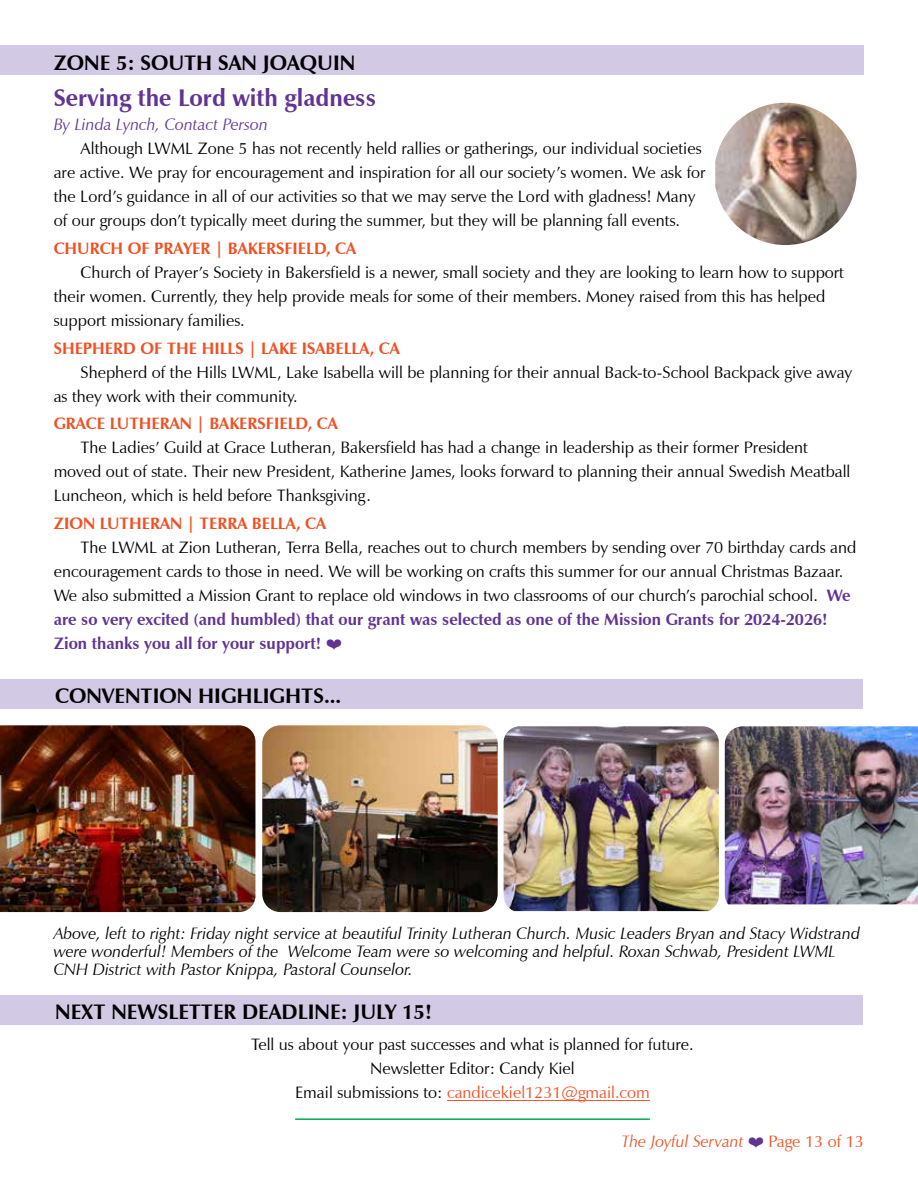
<style>
.page{position:relative;width:918px;height:1188px;background:#fff}
.page>*{position:absolute;margin:0;border:0;box-sizing:border-box;transform-origin:0 0}
.t1{font:700 24px "Zapf Humanist 601 BT";color:#613393}
.t2{font:700 21px "Zapf Humanist 601 BT";color:#000}
.t3{font:16.5px/24px "Zapf Humanist 601 BT";color:#000}
.t4{font:italic 16.5px/18px "Zapf Humanist 601 BT";color:#000}
.t5{font:700 16.5px "Zapf Humanist 601 BT";color:#f05123}
.t6{font:italic 16.5px "Zapf Humanist 601 BT";color:#613393}
.t7{font:italic 16.5px "Zapf Humanist 601 BT";color:#f05123}
.t8{font:16.5px "Zapf Humanist 601 BT";color:#f05123}
.s1{font-weight:700;color:#613393}
.s2{color:#f05123}
</style>
<div class="page">
<div style="left:0;top:995px;width:863px;height:29px;background:#d2c9e4"></div>
<hr style="left:295px;top:1118px;width:355px;height:2px;background:#00ab52">
<hr style="left:447px;top:1100px;width:203px;height:1px;background:#f05123">
<div style="left:0;top:46px;width:864px;height:29px;background:#d2c9e4"></div>
<img style="left:715px;top:103px;width:142px;height:142px">
<div style="left:0;top:679px;width:863px;height:29px;background:#d2c9e4"></div>
<img style="left:0;top:725px;width:255px;height:187px">
<img style="left:262px;top:725px;width:236px;height:187px">
<img style="left:504px;top:726px;width:215px;height:185px">
<img style="left:725px;top:726px;width:193px;height:178px">
<p class="t2" style="left:54px;top:50px;width:303px">ZONE 5: SOUTH SAN JOAQUIN</p>
<h1 class="t1" style="left:54px;top:83px;width:324px">Serving the Lord with gladness</h1>
<p class="t6" style="left:54px;top:114px;width:216px">By Linda Lynch, Contact Person</p>
<p class="t3" style="left:54px;top:136px;width:654px;text-indent:27px">Although LWML Zone 5 has not recently held rallies or gatherings, our individual societies are active. We pray for encouragement and inspiration for all our society’s women. We ask for the Lord’s guidance in all of our activities so that we may serve the Lord with gladness! Many of our groups don’t typically meet during the summer, but they will be planning fall events.</p>
<p class="t5" style="left:54px;top:238px;width:304px">CHURCH OF PRAYER | BAKERSFIELD, CA</p>
<p class="t3" style="left:54px;top:260px;width:792px;text-indent:27px">Church of Prayer’s Society in Bakersfield is a newer, small society and they are looking to learn how to support their women. Currently, they help provide meals for some of their members. Money raised from this has helped support missionary families.</p>
<p class="t5" style="left:54px;top:338px;width:348px">SHEPHERD OF THE HILLS | LAKE ISABELLA, CA</p>
<p class="t3" style="left:54px;top:360px;width:800px;text-indent:27px">Shepherd of the Hills LWML, Lake Isabella will be planning for their annual Back-to-School Backpack give away as they work with their community.</p>
<p class="t5" style="left:54px;top:413px;width:286px">GRACE LUTHERAN | BAKERSFIELD, CA</p>
<p class="t3" style="left:54px;top:436px;width:798px;text-indent:27px">The Ladies’ Guild at Grace Lutheran, Bakersfield has had a change in leadership as their former President moved out of state. Their new President, Katherine James, looks forward to planning their annual Swedish Meatball<br>Luncheon, which is held before Thanksgiving.</p>
<p class="t5" style="left:54px;top:513px;width:274px">ZION LUTHERAN | TERRA BELLA, CA</p>
<p class="t3" style="left:54px;top:535px;width:804px;text-indent:27px">The LWML at Zion Lutheran, Terra Bella, reaches out to church members by sending over 70 birthday cards and encouragement cards to those in need. We will be working on crafts this summer for our annual Christmas Bazaar.<br>We also submitted a Mission Grant to replace old windows in two classrooms of our church’s parochial school. <span class="s1">We are so very excited (and humbled) that our grant was selected as one of the Mission Grants for 2024-2026!<br>Zion thanks you all for your support!</span></p>
<p class="t2" style="left:55px;top:683px;width:288px">CONVENTION HIGHLIGHTS...</p>
<p class="t4" style="left:54px;top:924px;width:808px">Above, left to right: Friday night service at beautiful Trinity Lutheran Church. Music Leaders Bryan and Stacy Widstrand were wonderful! Members of the Welcome Team were so welcoming and helpful. Roxan Schwab, President LWML<br>CNH District with Pastor Knippa, Pastoral Counselor.</p>
<p class="t2" style="left:55px;top:999px;width:378px">NEXT NEWSLETTER DEADLINE: JULY 15!</p>
<p class="t3" style="left:251px;top:1033px;width:444px;text-align:center">Tell us about your past successes and what is planned for future.<br>Newsletter Editor: Candy Kiel<br>Email submissions to: <span class="s2">candicekiel1231@gmail.com</span></p>
<p class="t7" style="left:621px;top:1131px;width:124px">The Joyful Servant</p>
<p class="t8" style="left:769px;top:1131px;width:97px">Page 13 of 13</p>
</div>
